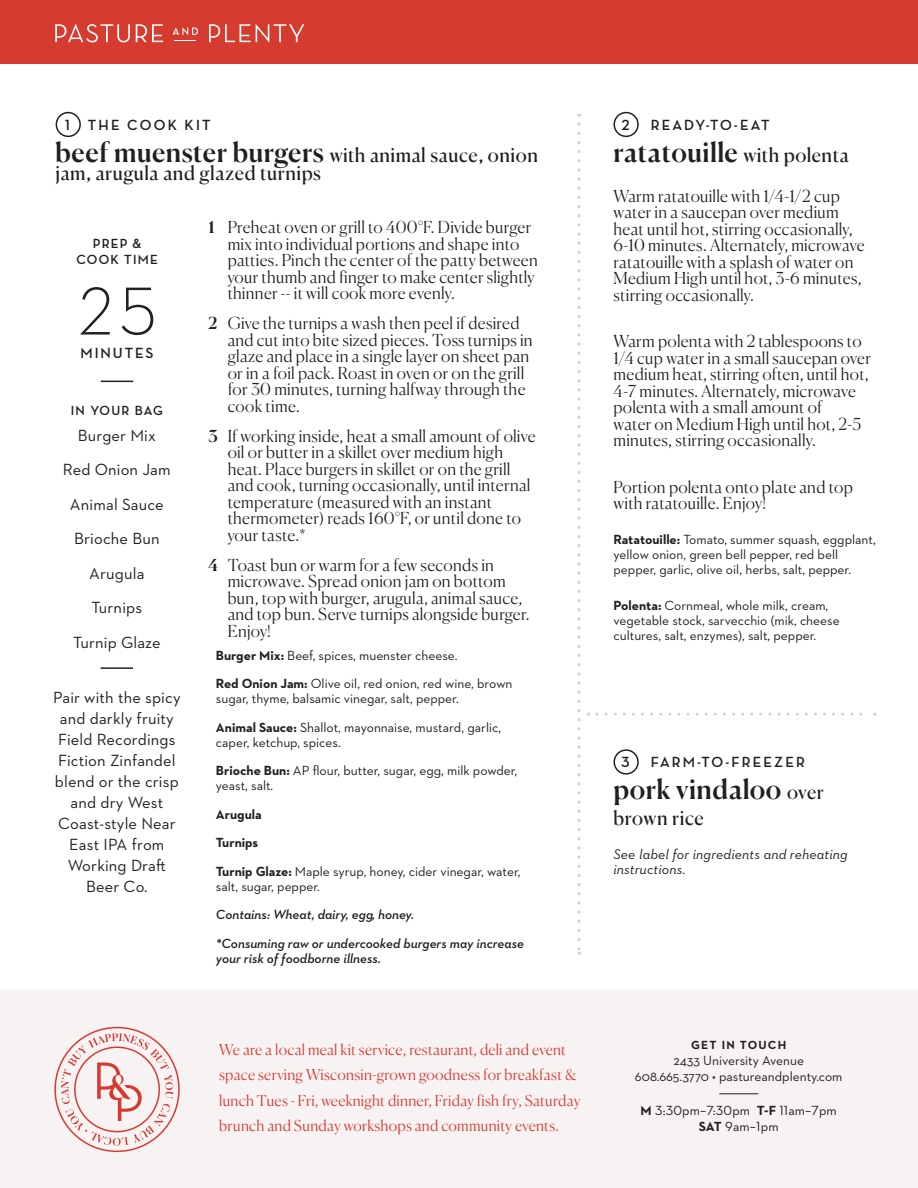
<style>
.page{position:relative;width:918px;height:1188px;background:#fff}
.page>*{position:absolute;margin:0;border:0;box-sizing:border-box;transform-origin:0 0}
.t1{font:300 69px "Neutraface 2 Text";color:#231f20}
.t2{font:500 27px "Canela";letter-spacing:.015em;color:#231f20}
.t3{font:19.5px/18px "Canela";letter-spacing:.025em;color:#231f20}
.t4{font:300 16.5px/16.5px "Canela";letter-spacing:.015em;color:#231f20}
.List_of_Ingredients{font:16.5px/21px "Neutraface 2 Text";letter-spacing:.01em;color:#231f20;text-align:center}
.t5{font:300 15px/25.5px "Canela";letter-spacing:.015em;color:#d73830}
.t6{font:700 15px "Neutraface Display";letter-spacing:.145em;color:#231f20}
.t7{font:italic 14.25px/15px "Neutraface 2 Text";letter-spacing:.01em;color:#231f20}
.t8{font:13.5px/15px "Neutraface 2 Text";color:#231f20}
.t9{font:italic 600 13.5px/15px "Neutraface 2 Text";color:#231f20}
.List_of_Ingredients-2{font:700 13.5px/16.2px "Neutraface Display";letter-spacing:.09em;color:#231f20;text-align:center}
.t10{font:700 13.5px "Neutraface 2 Text";color:#231f20}
.t11{font:700 12px "Neutraface 2 Text";letter-spacing:.1em;color:#231f20}
.s1{font-weight:500;font-size:27px}
.s2{font-weight:500}
.s3{font-weight:700}
.s4{font-weight:400;font-size:19.5px}
</style>
<div class="page">
<div style="left:0;top:991px;width:918px;height:197px;background:#f7f3f2"></div>
<div style="left:0;top:0;width:918px;height:64px;background:#d63b30"></div>
<svg style="left:55px;top:24px;width:75px;height:18px"></svg>
<svg style="left:136px;top:24px;width:27px;height:18px"></svg>
<svg style="left:173px;top:27px;width:25px;height:14px"></svg>
<svg style="left:209px;top:24px;width:95px;height:19px"></svg>
<svg style="left:54px;top:1027px;width:126px;height:125px"></svg>
<hr style="left:719px;top:1093px;width:39px;height:1px;background:#231f20">
<div style="left:56px;top:112px;width:25px;height:25px;border:2px solid #231f20;border-radius:50%"></div>
<svg style="left:597px;top:713px;width:278px;height:3px"></svg>
<div style="left:614px;top:112px;width:25px;height:25px;border:2px solid #231f20;border-radius:50%"></div>
<div style="left:614px;top:749px;width:25px;height:26px;border:2px solid #231f20;border-radius:50%"></div>
<svg style="left:578px;top:124px;width:2px;height:831px"></svg>
<hr style="left:101px;top:381px;width:32px;height:1px;background:#231f20">
<hr style="left:101px;top:667px;width:32px;height:2px;background:#231f20">
<p class="t6" style="left:65px;top:116px;width:6px">1</p>
<p class="t6" style="left:88px;top:116px;width:124px">THE COOK KIT</p>
<p class="t3" style="left:56px;top:144px;width:484px"><span class="s1">beef muenster burgers</span> with animal sauce, onion jam, arugula and glazed turnips</p>
<p class="List_of_Ingredients-2" style="left:76px;top:236px;width:83px">PREP &amp;<br>COOK TIME</p>
<p class="t1" style="left:78px;top:268px;width:80px">25</p>
<p class="t6" style="left:81px;top:344px;width:75px">MINUTES</p>
<p class="List_of_Ingredients-2" style="left:71px;top:403px;width:94px">IN YOUR BAG</p>
<p class="List_of_Ingredients" style="left:78px;top:424px;width:80px">Burger Mix</p>
<p class="List_of_Ingredients" style="left:63px;top:459px;width:109px">Red Onion Jam</p>
<p class="List_of_Ingredients" style="left:70px;top:493px;width:95px">Animal Sauce</p>
<p class="List_of_Ingredients" style="left:74px;top:528px;width:87px">Brioche Bun</p>
<p class="List_of_Ingredients" style="left:89px;top:562px;width:57px">Arugula</p>
<p class="List_of_Ingredients" style="left:92px;top:597px;width:52px">Turnips</p>
<p class="List_of_Ingredients" style="left:73px;top:631px;width:89px">Turnip Glaze</p>
<p class="List_of_Ingredients" style="left:53px;top:687px;width:129px">Pair with the spicy and darkly fruity<br>Field Recordings<br>Fiction Zinfandel blend or the crisp and dry West<br>Coast-style Near<br>East IPA from<br>Working Draft<br>Beer Co.</p>
<p class="t4" style="left:228px;top:218px;width:312px;text-indent:-19px"><span class="s2">1</span> Preheat oven or grill to 400°F. Divide burger mix into individual portions and shape into patties. Pinch the center of the patty between your thumb and finger to make center slightly thinner -- it will cook more evenly.</p>
<p class="t4" style="left:228px;top:314px;width:307px;text-indent:-19px"><span class="s2">2</span> Give the turnips a wash then peel if desired and cut into bite sized pieces. Toss turnips in glaze and place in a single layer on sheet pan or in a foil pack. Roast in oven or on the grill for 30 minutes, turning halfway through the cook time.</p>
<p class="t4" style="left:228px;top:426px;width:309px;text-indent:-19px"><span class="s2">3</span> If working inside, heat a small amount of olive oil or butter in a skillet over medium high heat. Place burgers in skillet or on the grill and cook, turning occasionally, until internal temperature (measured with an instant thermometer) reads 160°F, or until done to your taste.*</p>
<p class="t4" style="left:228px;top:555px;width:303px;text-indent:-19px"><span class="s2">4</span> Toast bun or warm for a few seconds in microwave. Spread onion jam on bottom bun, top with burger, arugula, animal sauce, and top bun. Serve turnips alongside burger.<br>Enjoy!</p>
<p class="t8" style="left:216px;top:647px;width:243px"><span class="s3">Burger Mix:</span> Beef, spices, muenster cheese.</p>
<p class="t8" style="left:216px;top:676px;width:298px"><span class="s3">Red Onion Jam:</span> Olive oil, red onion, red wine, brown sugar, thyme, balsamic vinegar, salt, pepper.</p>
<p class="t8" style="left:216px;top:719px;width:287px"><span class="s3">Animal Sauce:</span> Shallot, mayonnaise, mustard, garlic, caper, ketchup, spices.</p>
<p class="t8" style="left:216px;top:763px;width:303px"><span class="s3">Brioche Bun:</span> AP flour, butter, sugar, egg, milk powder, yeast, salt.</p>
<p class="t10" style="left:216px;top:805px;width:47px">Arugula</p>
<p class="t10" style="left:216px;top:834px;width:44px">Turnips</p>
<p class="t8" style="left:216px;top:863px;width:306px"><span class="s3">Turnip Glaze:</span> Maple syrup, honey, cider vinegar, water, salt, sugar, pepper.</p>
<p class="t9" style="left:216px;top:907px;width:200px">Contains: Wheat, dairy, egg, honey.</p>
<p class="t9" style="left:216px;top:935px;width:310px">*Consuming raw or undercooked burgers may increase your risk of foodborne illness.</p>
<p class="t6" style="left:621px;top:116px;width:10px">2</p>
<p class="t6" style="left:651px;top:116px;width:120px">READY-TO-EAT</p>
<p class="t2" style="left:614px;top:131px;width:237px">ratatouille <span class="s4">with polenta</span></p>
<p class="t4" style="left:614px;top:186px;width:253px">Warm ratatouille with 1/4-1/2 cup water in a saucepan over medium heat until hot, stirring occasionally, 6-10 minutes. Alternately, microwave ratatouille with a splash of water on Medium High until hot, 3-6 minutes, stirring occasionally.</p>
<p class="t4" style="left:614px;top:332px;width:259px">Warm polenta with 2 tablespoons to 1/4 cup water in a small saucepan over medium heat, stirring often, until hot, 4-7 minutes. Alternately, microwave polenta with a small amount of<br>water on Medium High until hot, 2-5 minutes, stirring occasionally.</p>
<p class="t4" style="left:614px;top:477px;width:241px">Portion polenta onto plate and top with ratatouille. Enjoy!</p>
<p class="t8" style="left:614px;top:532px;width:264px"><span class="s3">Ratatouille:</span> Tomato, summer squash, eggplant, yellow onion, green bell pepper, red bell pepper, garlic, olive oil, herbs, salt, pepper.</p>
<p class="t8" style="left:614px;top:597px;width:228px"><span class="s3">Polenta:</span> Cornmeal, whole milk, cream, vegetable stock, sarvecchio (mik, cheese cultures, salt, enzymes), salt, pepper.</p>
<p class="t6" style="left:621px;top:754px;width:10px">3</p>
<p class="t6" style="left:651px;top:754px;width:156px">FARM-TO-FREEZER</p>
<p class="t2" style="left:614px;top:769px;width:212px">pork vindaloo <span class="s4">over</span></p>
<p class="t3" style="left:614px;top:807px;width:92px">brown rice</p>
<p class="t7" style="left:614px;top:847px;width:236px">See label for ingredients and reheating instructions.</p>
<p class="t5" style="left:219px;top:1035px;width:363px">We are a local meal kit service, restaurant, deli and event space serving Wisconsin-grown goodness for breakfast &amp; lunch Tues - Fri, weeknight dinner, Friday fish fry, Saturday brunch and Sunday workshops and community events.</p>
<p class="t11" style="left:691px;top:1037px;width:97px">GET IN TOUCH</p>
<p class="t8" style="left:673px;top:1053px;width:132px">2433 University Avenue</p>
<p class="t8" style="left:635px;top:1069px;width:209px">608.665.3770 • pastureandplenty.com</p>
<p class="t8" style="left:641px;top:1103px;width:198px"><span class="s3">M</span> 3:30pm–7:30pm <span class="s3">T-F</span> 11am–7pm</p>
<p class="t8" style="left:699px;top:1119px;width:81px"><span class="s3">SAT</span> 9am–1pm</p>
</div>
